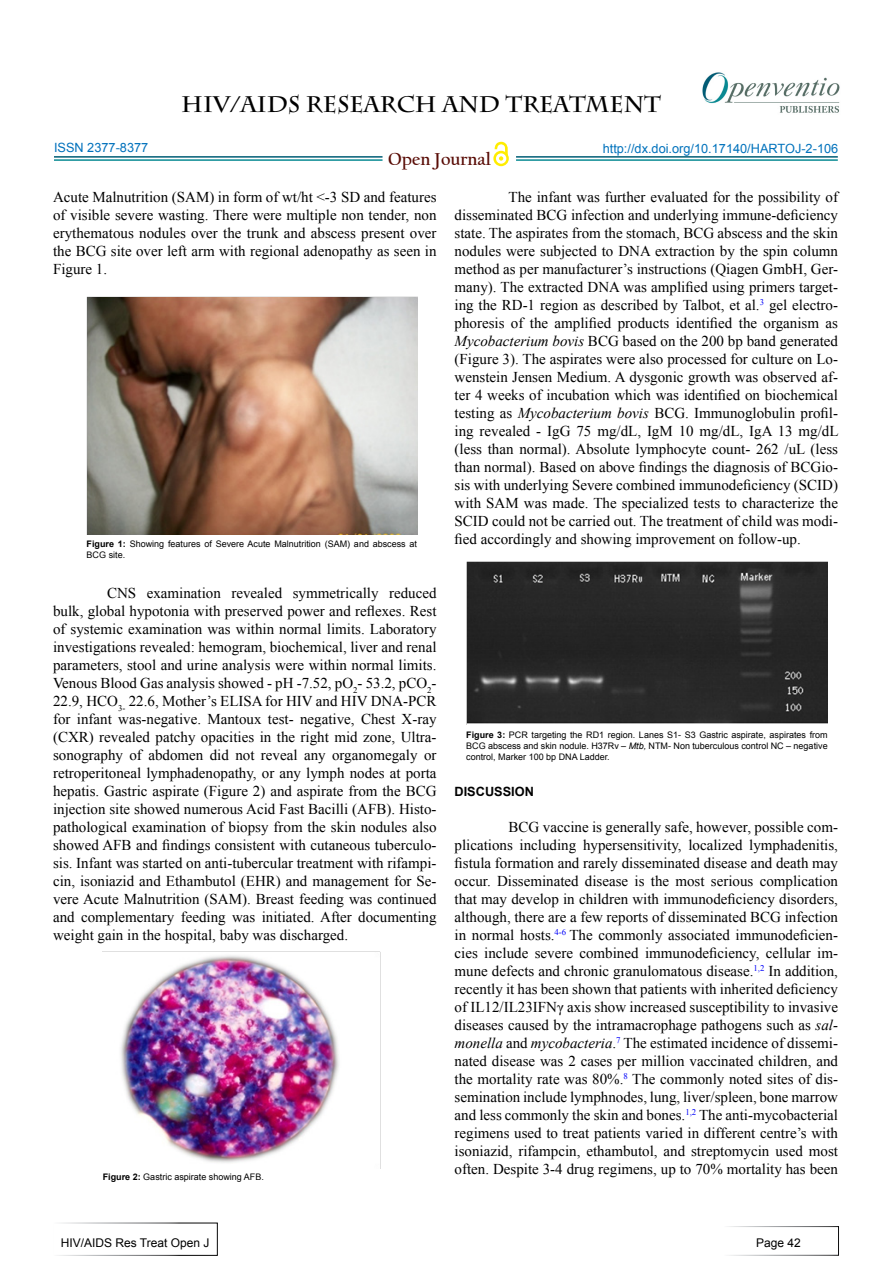
<style>
.page{position:relative;width:893px;height:1263px;background:#fff}
.page>*{position:absolute;margin:0;border:0;box-sizing:border-box;transform-origin:0 0}
.t1{font:700 22.5px "Charlemagne Std";color:#000}
.t2{font:700 18.15px "Californian FB";color:#580b05}
.t3{font:15px/18px "Times New Roman";color:#000;text-align:justify}
.t4{font:12.75px "Arial";color:#0072bc}
.t5{font:12.75px "Arial";color:#0071bc}
.t6{font:700 12.75px "Arial";color:#000}
.t7{font:12px "Arial";color:#000}
.t8{font:9px/10.8px "Arial";color:#000}
.s1{font-weight:700}
.s2{font-style:italic}
</style>
<div class="page">
<hr style="left:54px;top:156px;width:328px;height:2px;background:#015d75">
<hr style="left:54px;top:159px;width:328px;height:2px;background:#0a8b93">
<hr style="left:516px;top:156px;width:322px;height:2px;background:#015d75">
<hr style="left:516px;top:159px;width:322px;height:2px;background:#0a8b93">
<svg style="left:493px;top:151px;width:16px;height:15px"></svg>
<div style="left:496px;top:153px;width:10px;height:11px;background:#fff;border-radius:50%"></div>
<svg style="left:495px;top:141px;width:13px;height:20px"></svg>
<div style="left:52px;top:1223px;width:166px;height:33px;border:1px solid #fff"></div>
<div style="left:723px;top:1226px;width:116px;height:30px;border:1px solid #fff"></div>
<img style="left:702px;top:72px;width:138px;height:41px">
<img style="left:87px;top:296px;width:331px;height:238px">
<img style="left:121px;top:955px;width:218px;height:208px">
<img style="left:467px;top:561px;width:361px;height:163px">
<p class="t5" style="left:54px;top:139px;width:96px">ISSN 2377-8377</p>
<h1 class="t1" style="left:181px;top:91px;width:481px">HIV/AIDS RESEARCH AND TREATMENT</h1>
<p class="t2" style="left:388px;top:148px;width:104px">Open Journal</p>
<p class="t4" style="left:603px;top:140px;width:237px">http://dx.doi.org/10.17140/HARTOJ-2-106</p>
<p class="t3" style="left:53px;top:188px;width:385px">Acute Malnutrition (SAM) in form of wt/ht &lt;-3 SD and features of visible severe wasting. There were multiple non tender, non erythematous nodules over the trunk and abscess present over the BCG site over left arm with regional adenopathy as seen in Figure 1.</p>
<p class="t8" style="left:87px;top:538px;width:332px"><span class="s1">Figure 1:</span> Showing features of Severe Acute Malnutrition (SAM) and abscess at<br>BCG site.</p>
<p class="t3" style="left:53px;top:584px;width:385px;text-indent:54px">CNS examination revealed symmetrically reduced bulk, global hypotonia with preserved power and reflexes. Rest of systemic examination was within normal limits. Laboratory investigations revealed: hemogram, biochemical, liver and renal parameters, stool and urine analysis were within normal limits.<br>Venous Blood Gas analysis showed - pH -7.52, pO<sub>2</sub>- 53.2, pCO<sub>2</sub>- 22.9, HCO<sub>3-</sub> 22.6, Mother’s ELISA for HIV and HIV DNA-PCR for infant was-negative. Mantoux test- negative, Chest X-ray (CXR) revealed patchy opacities in the right mid zone, Ultra&shy;sonography of abdomen did not reveal any organomegaly or retroperitoneal lymphadenopathy, or any lymph nodes at porta hepatis. Gastric aspirate (Figure 2) and aspirate from the BCG injection site showed numerous Acid Fast Bacilli (AFB). Histo&shy;pathological examination of biopsy from the skin nodules also showed AFB and findings consistent with cutaneous tuberculo&shy;sis. Infant was started on anti-tubercular treatment with rifampi&shy;cin, isoniazid and Ethambutol (EHR) and management for Se&shy;vere Acute Malnutrition (SAM). Breast feeding was continued and complementary feeding was initiated. After documenting weight gain in the hospital, baby was discharged.</p>
<p class="t8" style="left:103px;top:1172px;width:163px"><span class="s1">Figure 2:</span> Gastric aspirate showing AFB.</p>
<p class="t3" style="left:454px;top:188px;width:386px;text-indent:54px">The infant was further evaluated for the possibility of disseminated BCG infection and underlying immune-deficiency state. The aspirates from the stomach, BCG abscess and the skin nodules were subjected to DNA extraction by the spin column method as per manufacturer’s instructions (Qiagen GmbH, Ger&shy;many). The extracted DNA was amplified using primers target&shy;ing the RD-1 region as described by Talbot, et al.<sup>3</sup> gel electro&shy;phoresis of the amplified products identified the organism as <span class="s2">Mycobacterium bovis</span> BCG based on the 200 bp band generated (Figure 3). The aspirates were also processed for culture on Lo&shy;wenstein Jensen Medium. A dysgonic growth was observed af&shy;ter 4 weeks of incubation which was identified on biochemical testing as <span class="s2">Mycobacterium bovis</span> BCG. Immunoglobulin profil&shy;ing revealed - IgG 75 mg/dL, IgM 10 mg/dL, IgA 13 mg/dL (less than normal). Absolute lymphocyte count- 262 /uL (less than normal). Based on above findings the diagnosis of BCGio&shy;sis with underlying Severe combined immunodeficiency (SCID) with SAM was made. The specialized tests to characterize the SCID could not be carried out. The treatment of child was modi&shy;fied accordingly and showing improvement on follow-up.</p>
<p class="t8" style="left:466px;top:730px;width:363px;text-align:justify"><span class="s1">Figure 3:</span> PCR targeting the RD1 region. Lanes S1- S3 Gastric aspirate, aspirates from BCG abscess and skin nodule. H37Rv – <span class="s2">Mtb,</span> NTM- Non tuberculous control NC – negative control, Marker 100 bp DNA Ladder.</p>
<p class="t6" style="left:454px;top:783px;width:81px">DISCUSSION</p>
<p class="t3" style="left:454px;top:818px;width:385px;text-indent:54px">BCG vaccine is generally safe, however, possible com&shy;plications including hypersensitivity, localized lymphadenitis, fistula formation and rarely disseminated disease and death may occur. Disseminated disease is the most serious complication that may develop in children with immunodeficiency disorders, although, there are a few reports of disseminated BCG infection in normal hosts.<sup>4-6</sup> The commonly associated immunodeficien&shy;cies include severe combined immunodeficiency, cellular im&shy;mune defects and chronic granulomatous disease.<sup>1,2</sup> In addition, recently it has been shown that patients with inherited deficiency of IL12/IL23IFNγ axis show increased susceptibility to invasive diseases caused by the intramacrophage pathogens such as <span class="s2">sal&shy;monella</span> and <span class="s2">mycobacteria</span>.<sup>7</sup> The estimated incidence of dissemi&shy;nated disease was 2 cases per million vaccinated children, and the mortality rate was 80%.<sup>8</sup> The commonly noted sites of dis&shy;semination include lymphnodes, lung, liver/spleen, bone marrow and less commonly the skin and bones.<sup>1,2</sup> The anti-mycobacterial regimens used to treat patients varied in different centre’s with isoniazid, rifampcin, ethambutol, and streptomycin used most often. Despite 3-4 drug regimens, up to 70% mortality has been</p>
<p class="t7" style="left:61px;top:1234px;width:150px">HIV/AIDS Res Treat Open J</p>
<p class="t7" style="left:756px;top:1235px;width:46px">Page 42</p>
</div>
